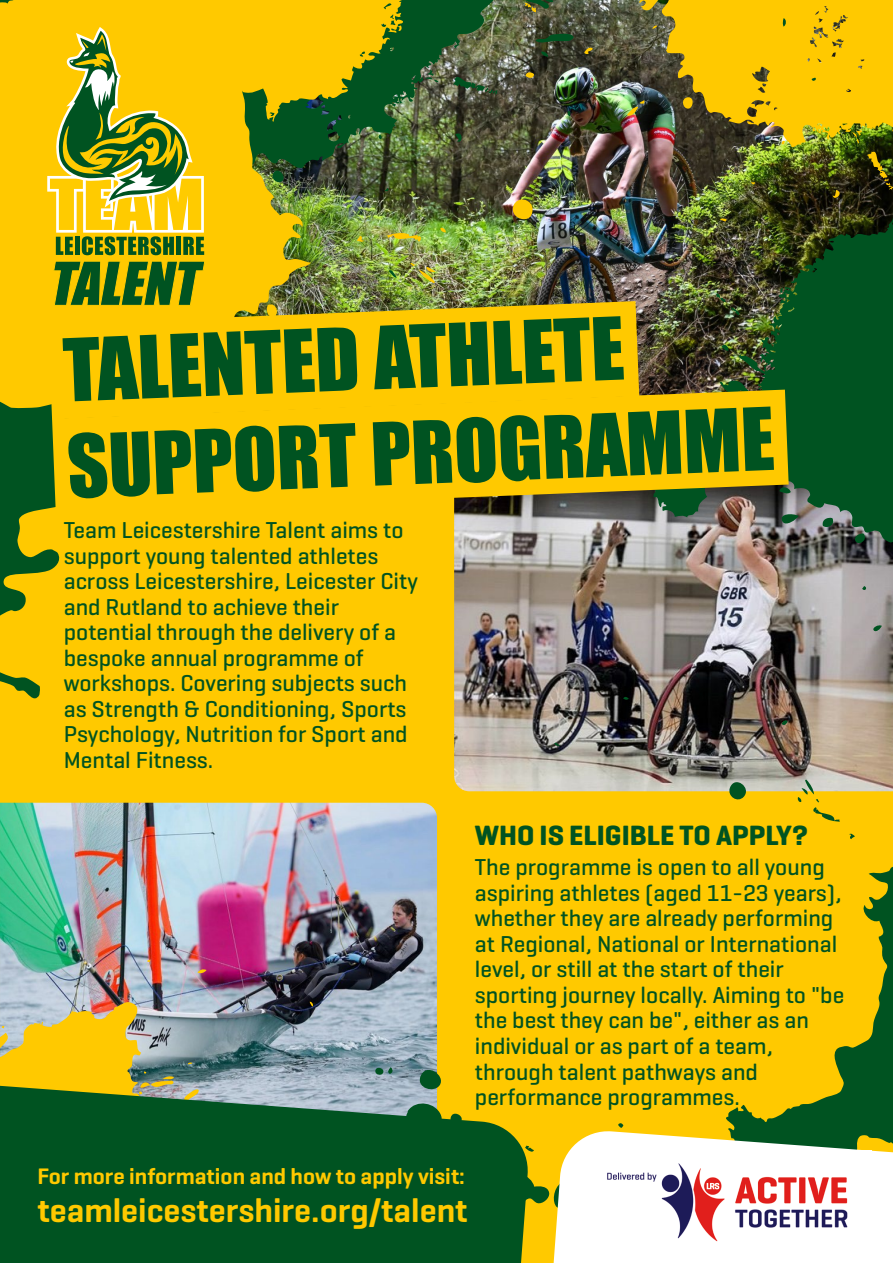
<style>
.page{position:relative;width:893px;height:1263px;background:#ffc900}
.page>*{position:absolute;margin:0;border:0;box-sizing:border-box;transform-origin:0 0}
.t1{font:80.25px/95.8px "Impact";color:#005321}
.t2{font:600 34.05px "Geogrotesque";color:#ffc900}
.t3{font:700 28.35px "Geogrotesque";color:#005321}
.t4{font:500 23.4px/25.5px "Geogrotesque";color:#005321}
.t5{font:600 22.8px "Geogrotesque";color:#ffc900}
</style>
<div class="page">
<img style="left:519px;top:148px;width:201px;height:242px">
<img style="left:134px;top:803px;width:303px;height:275px">
<img style="left:454px;top:514px;width:439px;height:277px">
<svg style="left:0;top:403px;width:134px;height:497px"></svg>
<img style="left:573px;top:0;width:147px;height:148px">
<svg style="left:197px;top:968px;width:10px;height:6px"></svg>
<svg style="left:187px;top:1062px;width:5px;height:3px"></svg>
<svg style="left:310px;top:1001px;width:4px;height:5px"></svg>
<img style="left:0;top:900px;width:145px;height:178px">
<svg style="left:136px;top:1071px;width:63px;height:7px"></svg>
<img style="left:720px;top:6px;width:173px;height:575px">
<svg style="left:854px;top:533px;width:15px;height:14px"></svg>
<svg style="left:821px;top:517px;width:15px;height:12px"></svg>
<svg style="left:778px;top:513px;width:21px;height:14px"></svg>
<svg style="left:789px;top:485px;width:2px;height:10px"></svg>
<svg style="left:787px;top:363px;width:4px;height:3px"></svg>
<svg style="left:722px;top:343px;width:7px;height:8px"></svg>
<svg style="left:648px;top:514px;width:59px;height:3px"></svg>
<svg style="left:784px;top:386px;width:6px;height:4px"></svg>
<svg style="left:738px;top:347px;width:35px;height:27px"></svg>
<svg style="left:791px;top:335px;width:6px;height:16px"></svg>
<svg style="left:716px;top:293px;width:24px;height:22px"></svg>
<svg style="left:782px;top:18px;width:5px;height:9px"></svg>
<img style="left:519px;top:0;width:54px;height:170px">
<svg style="left:554px;top:742px;width:6px;height:4px"></svg>
<svg style="left:623px;top:696px;width:6px;height:4px"></svg>
<svg style="left:375px;top:1065px;width:18px;height:11px"></svg>
<svg style="left:417px;top:1061px;width:24px;height:17px"></svg>
<svg style="left:862px;top:586px;width:6px;height:6px"></svg>
<svg style="left:871px;top:624px;width:11px;height:8px"></svg>
<svg style="left:618px;top:707px;width:275px;height:422px"></svg>
<svg style="left:530px;top:1147px;width:18px;height:57px"></svg>
<svg style="left:519px;top:0;width:34px;height:12px"></svg>
<img style="left:0;top:0;width:519px;height:403px">
<svg style="left:767px;top:92px;width:8px;height:8px"></svg>
<svg style="left:720px;top:218px;width:7px;height:4px"></svg>
<svg style="left:641px;top:5px;width:7px;height:4px"></svg>
<svg style="left:508px;top:195px;width:25px;height:31px"></svg>
<svg style="left:525px;top:71px;width:9px;height:8px"></svg>
<svg style="left:440px;top:226px;width:7px;height:7px"></svg>
<svg style="left:410px;top:261px;width:25px;height:22px"></svg>
<svg style="left:357px;top:236px;width:8px;height:7px"></svg>
<svg style="left:0;top:378px;width:11px;height:9px"></svg>
<svg style="left:386px;top:231px;width:36px;height:12px"></svg>
<svg style="left:20px;top:348px;width:28px;height:24px"></svg>
<svg style="left:22px;top:331px;width:7px;height:7px"></svg>
<svg style="left:0;top:0;width:205px;height:310px"></svg>
<svg style="left:48px;top:301px;width:591px;height:118px"></svg>
<svg style="left:52px;top:390px;width:737px;height:124px"></svg>
<svg style="left:0;top:1078px;width:530px;height:185px;background:#1f632c"></svg>
<svg style="left:548px;top:1129px;width:345px;height:134px;fill:#fff"></svg>
<img style="left:583px;top:1150px;width:288px;height:111px">
<h1 class="t1" style="left:62px;top:319px;width:710px;rotate:-2deg">TALENTED ATHLETE<br>SUPPORT PROGRAMME</h1>
<p class="t4" style="left:64px;top:517px;width:356px">Team Leicestershire Talent aims to support young talented athletes across Leicestershire, Leicester City and Rutland to achieve their potential through the delivery of a bespoke annual programme of workshops. Covering subjects such as Strength &amp; Conditioning, Sports<br>Psychology, Nutrition for Sport and<br>Mental Fitness.</p>
<p class="t3" style="left:475px;top:817px;width:335px">WHO IS ELIGIBLE TO APPLY?</p>
<p class="t4" style="left:475px;top:855px;width:371px">The programme is open to all young aspiring athletes (aged 11-23 years), whether they are already performing at Regional, National or International level, or still at the start of their sporting journey locally. Aiming to "be the best they can be", either as an individual or as part of a team, through talent pathways and performance programmes.</p>
<p class="t5" style="left:37px;top:1161px;width:429px">For more information and how to apply visit:</p>
<h2 class="t2" style="left:37px;top:1189px;width:432px">teamleicestershire.org/talent</h2>
</div>
